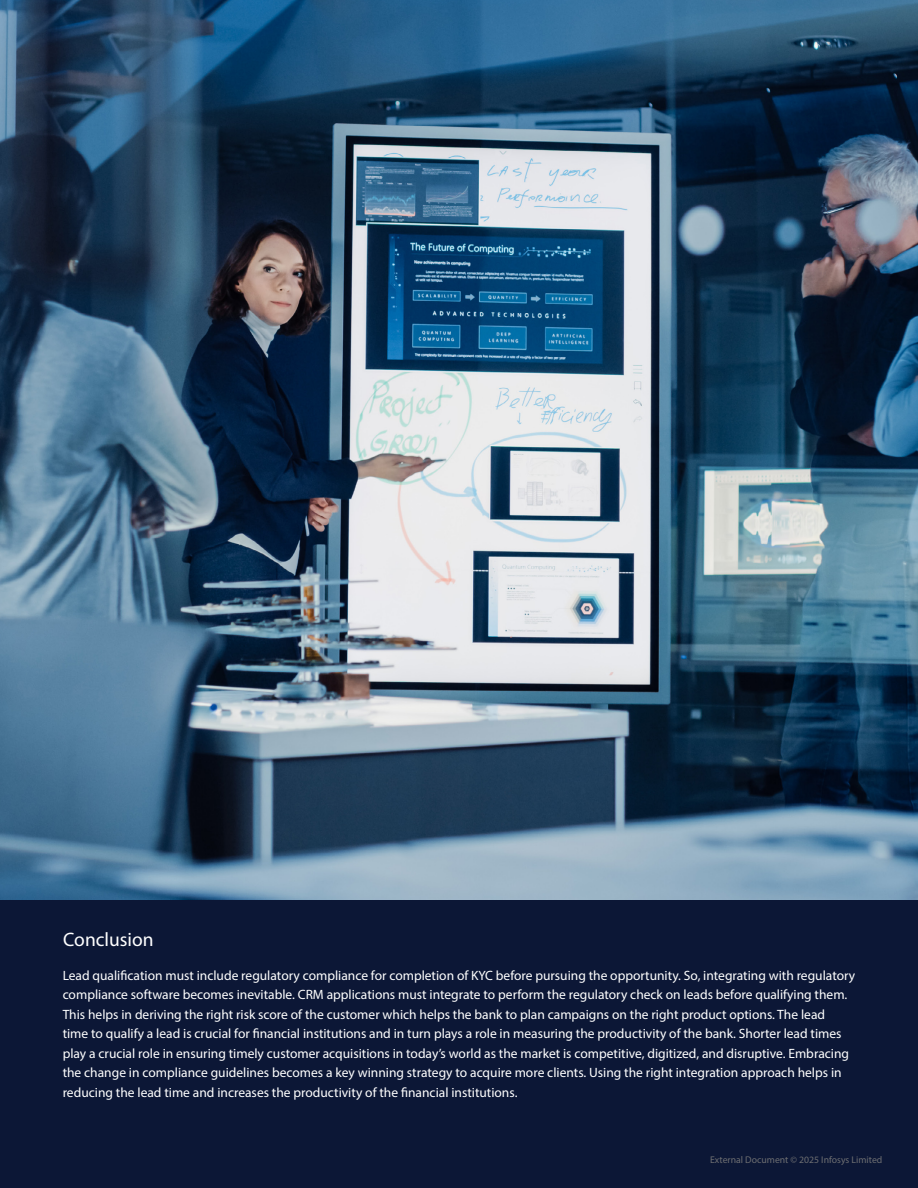
<style>
.page{position:relative;width:918px;height:1188px;background:#fff}
.page>*{position:absolute;margin:0;border:0;box-sizing:border-box;transform-origin:0 0}
.t1{font:19.5px "Myriad Pro";color:#fff}
.t2{font:13.5px/19.5px "Myriad Pro";color:#fff}
.t3{font:9.75px "Myriad Pro";color:#6d6e71}
</style>
<div class="page">
<img style="left:0;top:0;width:918px;height:900px">
<div style="left:0;top:900px;width:918px;height:288px;background:#0c1736"></div>
<h1 class="t1" style="left:63px;top:927px;width:92px">Conclusion</h1>
<p class="t2" style="left:63px;top:965px;width:794px">Lead qualification must include regulatory compliance for completion of KYC before pursuing the opportunity. So, integrating with regulatory compliance software becomes inevitable. CRM applications must integrate to perform the regulatory check on leads before qualifying them.<br>This helps in deriving the right risk score of the customer which helps the bank to plan campaigns on the right product options. The lead<br>time to qualify a lead is crucial for financial institutions and in turn plays a role in measuring the productivity of the bank. Shorter lead times play a crucial role in ensuring timely customer acquisitions in today’s world as the market is competitive, digitized, and disruptive. Embracing the change in compliance guidelines becomes a key winning strategy to acquire more clients. Using the right integration approach helps in reducing the lead time and increases the productivity of the financial institutions.</p>
<p class="t3" style="left:710px;top:1154px;width:174px">External Document © 2025 Infosys Limited</p>
</div>
